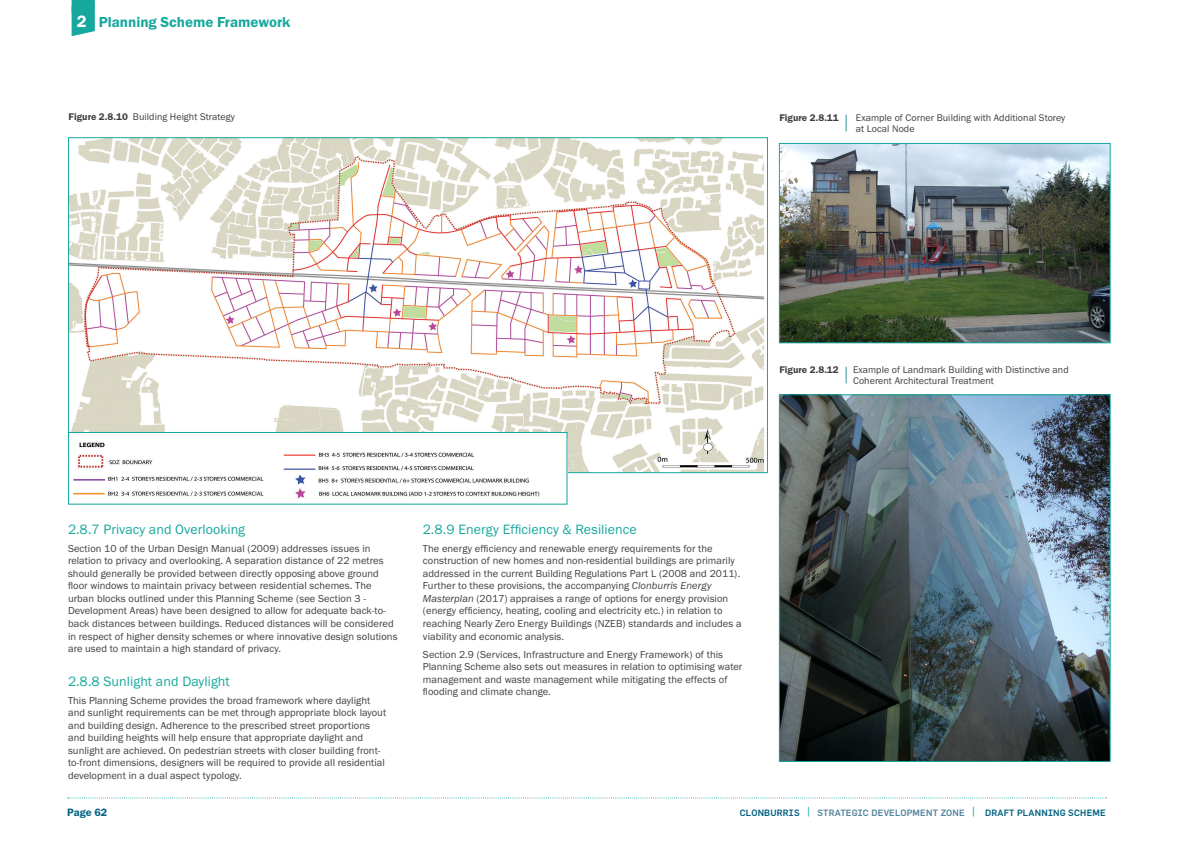
<style>
.page{position:relative;width:1191px;height:842px;background:#fff}
.page>*{position:absolute;margin:0;border:0;box-sizing:border-box;transform-origin:0 0}
.t1{font:15px "Franklin Gothic URW Dem";color:#16a89d}
._1_2_Sub{font:14px "Franklin Gothic URW Boo";letter-spacing:.005em;color:#16a89d}
.t2{font:11px "Franklin Gothic URW Dem";letter-spacing:-.005em;color:#006282}
._12_pt_type{font:10.5px/12.5px "Franklin Gothic URW Boo";letter-spacing:.005em;color:#3e3e3f}
.table_title{font:10px/11.5px "Franklin Gothic URW Boo";letter-spacing:.005em;color:#3e3e3f}
.t3{font:500 9px "Flama";letter-spacing:.02em;color:#006282}
.s1{font-size:17px;color:#fff}
.s2{font-family:"Franklin Gothic URW Dem"}
.s3{font-size:20px;color:#007681}
.s4{font-family:"Franklin Gothic URW Boo Ita"}
.s5{font-size:12.6px;color:#16a89d}
.s6{color:#54849f}
</style>
<div class="page">
<svg style="left:72px;top:0;width:23px;height:36px"></svg>
<svg style="left:68px;top:797px;width:1038px;height:1px"></svg>
<img style="left:70px;top:139px;width:694px;height:332px">
<div style="left:69px;top:432px;width:498px;height:72px;background:#fff"></div>
<img style="left:73px;top:442px;width:467px;height:57px">
<div style="left:68px;top:432px;width:499px;height:73px;border:1px solid #16a89d"></div>
<img style="left:781px;top:145px;width:327px;height:196px">
<div style="left:779px;top:143px;width:331px;height:200px;border:1px solid #16a89d"></div>
<img style="left:781px;top:396px;width:327px;height:364px">
<div style="left:779px;top:394px;width:331px;height:368px;border:1px solid #16a89d"></div>
<h1 class="t1" style="left:77px;top:13px;width:215px"><span class="s1">2</span> Planning Scheme Framework</h1>
<p class="table_title" style="left:69px;top:111px;width:168px"><span class="s2">Figure 2.8.10</span> Building Height Strategy</p>
<p class="table_title" style="left:856px;top:112px;width:211px;text-indent:-77px"><span class="s2">Figure 2.8.11</span> <span class="s3">|</span> Example of Corner Building with Additional Storey at Local Node</p>
<p class="table_title" style="left:779px;top:364px;width:291px;text-align:center"><span class="s2">Figure 2.8.12</span> <span class="s3">|</span> Example of Landmark Building with Distinctive and<br>Coherent Architectural Treatment</p>
<p class="_1_2_Sub" style="left:68px;top:520px;width:178px">2.8.7 Privacy and Overlooking</p>
<p class="_12_pt_type" style="left:68px;top:542px;width:331px">Section 10 of the Urban Design Manual (2009) addresses issues in relation to privacy and overlooking. A separation distance of 22 metres should generally be provided between directly opposing above ground floor windows to maintain privacy between residential schemes. The urban blocks outlined under this Planning Scheme (see Section 3 - Development Areas) have been designed to allow for adequate back-to&shy;back distances between buildings. Reduced distances will be considered in respect of higher density schemes or where innovative design solutions are used to maintain a high standard of privacy.</p>
<p class="_1_2_Sub" style="left:68px;top:672px;width:163px">2.8.8 Sunlight and Daylight</p>
<p class="_12_pt_type" style="left:68px;top:694px;width:320px">This Planning Scheme provides the broad framework where daylight and sunlight requirements can be met through appropriate block layout and building design. Adherence to the prescribed street proportions and building heights will help ensure that appropriate daylight and sunlight are achieved. On pedestrian streets with closer building front&shy;to-front dimensions, designers will be required to provide all residential development in a dual aspect typology.</p>
<p class="_1_2_Sub" style="left:423px;top:520px;width:215px">2.8.9 Energy Efficiency &amp; Resilience</p>
<p class="_12_pt_type" style="left:423px;top:542px;width:320px">The energy efficiency and renewable energy requirements for the construction of new homes and non-residential buildings are primarily addressed in the current Building Regulations Part L (2008 and 2011).<br>Further to these provisions, the accompanying <span class="s4">Clonburris Energy Masterplan</span> (2017) appraises a range of options for energy provision (energy efficiency, heating, cooling and electricity etc.) in relation to reaching Nearly Zero Energy Buildings (NZEB) standards and includes a viability and economic analysis.</p>
<p class="_12_pt_type" style="left:423px;top:648px;width:321px">Section 2.9 (Services, Infrastructure and Energy Framework) of this Planning Scheme also sets out measures in relation to optimising water management and waste management while mitigating the effects of flooding and climate change.</p>
<p class="t2" style="left:67px;top:806px;width:41px">Page 62</p>
<p class="t3" style="left:740px;top:807px;width:367px">CLONBURRIS <span class="s5">|</span> <span class="s6">STRATEGIC DEVELOPMENT ZONE</span> <span class="s5">|</span> DRAFT PLANNING SCHEME</p>
</div>
